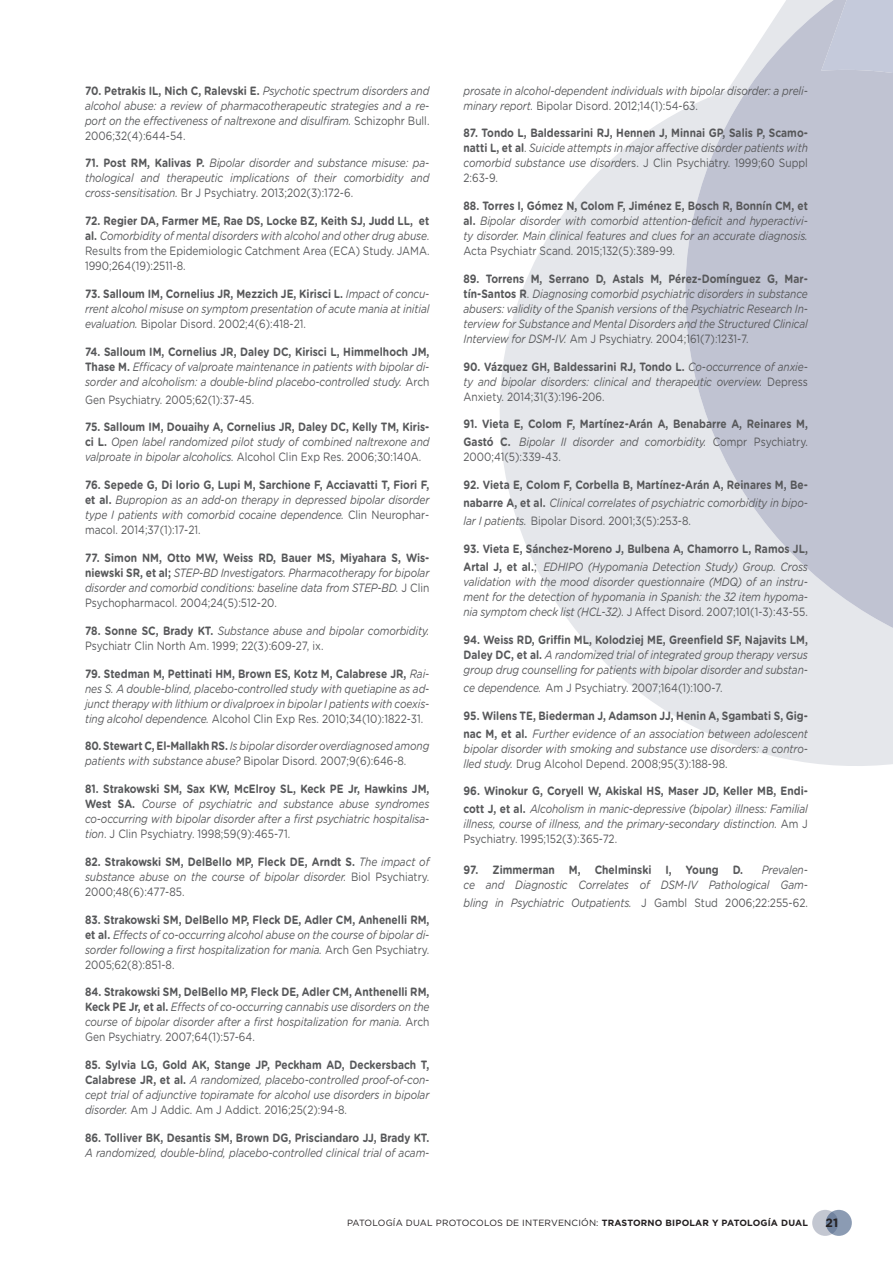
<style>
.page{position:relative;width:893px;height:1263px;background:#fff}
.page>*{position:absolute;margin:0;border:0;box-sizing:border-box;transform-origin:0 0}
.t1{font:italic 12px/15px "Gotham Rounded";letter-spacing:-.01em;color:#57585a;text-align:justify;scale:.85 1}
.t2{font:700 12px/18px "Gotham Rounded";color:#57585a;scale:.85 1}
.t3{font:12px/15px "Gotham Rounded";color:#57585a;text-align:justify;scale:.85 1}
.t4{font:700 12px "Gotham";color:#231f20}
.t5{font:9px "Gotham";letter-spacing:.02em;color:#231f20}
.s1{font-weight:700;font-style:normal}
.s2{font-style:normal}
.s3{font-weight:700}
.s4{font-style:italic}
.s5{font-weight:400;font-style:italic}
.s6{font-weight:400}
.s7{font-weight:400;font-size:13.5px}
</style>
<div class="page">
<svg style="left:812px;top:1210px;width:26px;height:26px"></svg>
<svg style="left:826px;top:1210px;width:26px;height:26px"></svg>
<svg style="left:500px;top:142px;width:393px;height:624px;fill:#e5e7eb"></svg>
<svg style="left:633px;top:0;width:260px;height:675px;fill:#c0c3d2"></svg>
<p class="t1" style="left:85px;top:82px;width:407px"><span class="s1">70. Petrakis IL, Nich C, Ralevski E.</span> Psychotic spectrum disorders and alcohol abuse: a review of pharmacotherapeutic strategies and a re&shy;port on the effectiveness of naltrexone and disulfiram. <span class="s2">Schizophr Bull.<br>2006;32(4):644-54.</span></p>
<p class="t1" style="left:85px;top:155px;width:407px"><span class="s1">71. Post RM, Kalivas P.</span> Bipolar disorder and substance misuse: pa&shy;thological and therapeutic implications of their comorbidity and cross-sensitisation. <span class="s2">Br J Psychiatry. 2013;202(3):172-6.</span></p>
<p class="t3" style="left:85px;top:213px;width:407px"><span class="s3">72. Regier DA, Farmer ME, Rae DS, Locke BZ, Keith SJ, Judd LL, et al.</span> <span class="s4">Comorbidity of mental disorders with alcohol and other drug abuse</span>.<br>Results from the Epidemiologic Catchment Area (ECA) Study. JAMA.<br>1990;264(19):2511-8.</p>
<p class="t1" style="left:85px;top:286px;width:407px"><span class="s1">73. Salloum IM, Cornelius JR, Mezzich JE, Kirisci L.</span> Impact of concu&shy;rrent alcohol misuse on symptom presentation of acute mania at initial evaluation. <span class="s2">Bipolar Disord. 2002;4(6):418-21.</span></p>
<p class="t1" style="left:85px;top:343px;width:407px"><span class="s1">74. Salloum IM, Cornelius JR, Daley DC, Kirisci L, Himmelhoch JM, Thase M.</span> Efficacy of valproate maintenance in patients with bipolar di&shy;sorder and alcoholism: a double-blind placebo-controlled study. <span class="s2">Arch</span></p>
<p class="t3" style="left:85px;top:391px;width:201px">Gen Psychiatry. 2005;62(1):37-45.</p>
<p class="t1" style="left:85px;top:419px;width:407px"><span class="s1">75. Salloum IM, Douaihy A, Cornelius JR, Daley DC, Kelly TM, Kiris&shy;ci L.</span> Open label randomized pilot study of combined naltrexone and valproate in bipolar alcoholics. <span class="s2">Alcohol Clin Exp Res. 2006;30:140A.</span></p>
<p class="t1" style="left:85px;top:477px;width:407px"><span class="s1">76. Sepede G, Di lorio G, Lupi M, Sarchione F, Acciavatti T, Fiori F, et al.</span> Bupropion as an add-on therapy in depressed bipolar disorder type I patients with comorbid cocaine dependence. <span class="s2">Clin Neurophar&shy;macol. 2014;37(1):17-21.</span></p>
<p class="t1" style="left:85px;top:550px;width:407px"><span class="s1">77. Simon NM, Otto MW, Weiss RD, Bauer MS, Miyahara S, Wis&shy;niewski SR, et al;</span> STEP-BD Investigators. Pharmacotherapy for bipolar disorder and comorbid conditions: baseline data from STEP-BD. <span class="s2">J Clin Psychopharmacol. 2004;24(5):512-20.</span></p>
<p class="t3" style="left:85px;top:622px;width:407px"><span class="s3">78. Sonne SC, Brady KT.</span> <span class="s4">Substance abuse and bipolar comorbidity.<br></span>Psychiatr Clin North Am. 1999; 22(3):609-27, ix.</p>
<p class="t1" style="left:85px;top:665px;width:407px"><span class="s1">79. Stedman M, Pettinati HM, Brown ES, Kotz M, Calabrese JR,</span> Rai&shy;nes S. A double-blind, placebo-controlled study with quetiapine as ad&shy;junct therapy with lithium or divalproex in bipolar I patients with coexis&shy;ting alcohol dependence. <span class="s2">Alcohol Clin Exp Res. 2010;34(10):1822-31.</span></p>
<p class="t1" style="left:85px;top:738px;width:407px"><span class="s1">80. Stewart C, El-Mallakh RS.</span> Is bipolar disorder overdiagnosed among patients with substance abuse? <span class="s2">Bipolar Disord. 2007;9(6):646-8.</span></p>
<p class="t1" style="left:85px;top:781px;width:407px"><span class="s1">81. Strakowski SM, Sax KW, McElroy SL, Keck PE Jr, Hawkins JM, West SA.</span> Course of psychiatric and substance abuse syndromes co-occurring with bipolar disorder after a first psychiatric hospitalisa&shy;tion<span class="s2">. J Clin Psychiatry. 1998;59(9):465-71.</span></p>
<p class="t1" style="left:85px;top:853px;width:407px"><span class="s1">82. Strakowski SM, DelBello MP, Fleck DE, Arndt S.</span> The impact of substance abuse on the course of bipolar disorder. <span class="s2">Biol Psychiatry.<br>2000;48(6):477-85.</span></p>
<p class="t1" style="left:85px;top:911px;width:407px"><span class="s1">83. Strakowski SM, DelBello MP, Fleck DE, Adler CM, Anhenelli RM, et al.</span> Effects of co-occurring alcohol abuse on the course of bipolar di&shy;sorder following a first hospitalization for mania. <span class="s2">Arch Gen Psychiatry.<br>2005;62(8):851-8.</span></p>
<p class="t1" style="left:85px;top:984px;width:407px"><span class="s1">84. Strakowski SM, DelBello MP, Fleck DE, Adler CM, Anthenelli RM, Keck PE Jr, et al.</span> Effects of co-occurring cannabis use disorders on the course of bipolar disorder after a first hospitalization for mania. <span class="s2">Arch Gen Psychiatry. 2007;64(1):57-64.</span></p>
<p class="t1" style="left:85px;top:1057px;width:407px"><span class="s1">85. Sylvia LG, Gold AK, Stange JP, Peckham AD, Deckersbach T, Calabrese JR, et al.</span> A randomized, placebo-controlled proof-of-con&shy;cept trial of adjunctive topiramate for alcohol use disorders in bipolar disorder. <span class="s2">Am J Addic. Am J Addict. 2016;25(2):94-8.</span></p>
<p class="t2" style="left:85px;top:1128px;width:407px">86. Tolliver BK, Desantis SM, Brown DG, Prisciandaro JJ, Brady KT.</p>
<p class="t1" style="left:85px;top:1144px;width:407px">A randomized, double-blind, placebo-controlled clinical trial of acam-</p>
<p class="t1" style="left:463px;top:82px;width:407px">prosate in alcohol-dependent individuals with bipolar disorder: a preli&shy;minary report. <span class="s2">Bipolar Disord. 2012;14(1):54-63.</span></p>
<p class="t1" style="left:463px;top:125px;width:407px"><span class="s1">87. Tondo L, Baldessarini RJ, Hennen J, Minnai GP, Salis P, Scamo&shy;natti L, et al</span><span class="s2">.</span> Suicide attempts in major affective disorder patients with comorbid substance use disorde<span class="s2">rs. J Clin Psychiatry. 1999;60 Suppl 2:63-9.</span></p>
<p class="t1" style="left:463px;top:198px;width:407px"><span class="s1">88. Torres I, Gómez N, Colom F, Jiménez E, Bosch R, Bonnín CM, et al.</span> Bipolar disorder with comorbid attention-deficit and hyperactivi&shy;ty disorder. Main clinical features and clues for an accurate diagnosis.</p>
<p class="t3" style="left:463px;top:243px;width:250px">Acta Psychiatr Scand. 2015;132(5):389-99.</p>
<p class="t1" style="left:463px;top:271px;width:407px"><span class="s1">89. Torrens M, Serrano D, Astals M, Pérez-Domínguez G, Mar&shy;tín-Santos R</span><span class="s2">.</span> Diagnosing comorbid psychiatric disorders in substance abusers: validity of the Spanish versions of the Psychiatric Research In&shy;terview for Substance and Mental Disorders and the Structured Clinical Interview for DSM-IV. <span class="s2">Am J Psychiatry. 2004;161(7):1231-7.</span></p>
<p class="t1" style="left:463px;top:358px;width:407px"><span class="s1">90. Vázquez GH, Baldessarini RJ, Tondo L.</span> Co-occurrence of anxie&shy;ty and bipolar disorders: clinical and therapeutic overview. <span class="s2">Depress Anxiety. 2014;31(3):196-206.</span></p>
<p class="t2" style="left:463px;top:415px;width:407px">91. Vieta E, Colom F, Martínez-Arán A, Benabarre A, Reinares M,<br>Gastó C. <span class="s5">Bipolar II disorder and comorbidity.</span> <span class="s6">Compr Psychiatry.</span></p>
<p class="t3" style="left:463px;top:449px;width:116px">2000;41(5):339-43.</p>
<p class="t2" style="left:463px;top:475px;width:407px;text-align:justify">92. Vieta E, Colom F, Corbella B, Martínez-Arán A, Reinares M, Be&shy;nabarre A, et al. <span class="s5">Clinical correlates of psychiatric comorbidity in bipo&shy;lar I patients.</span> <span class="s6">Bipolar Disord. 2001;3(5):253-8.</span></p>
<p class="t2" style="left:463px;top:539px;width:407px">93. Vieta E, Sánchez-Moreno J, Bulbena A, Chamorro L, Ramos JL,<br>Artal J, et al.<span class="s7">;</span> <span class="s5">EDHIPO (Hypomania Detection Study) Group. Cross</span></p>
<p class="t1" style="left:463px;top:574px;width:407px">validation with the mood disorder questionnaire (MDQ) of an instru&shy;ment for the detection of hypomania in Spanish: the 32 item hypoma&shy;nia symptom check list (HCL-32). <span class="s2">J Affect Disord. 2007;101(1-3):43-55.</span></p>
<p class="t1" style="left:463px;top:631px;width:407px"><span class="s1">94. Weiss RD, Griffin ML, Kolodziej ME, Greenfield SF, Najavits LM, Daley DC, et al.</span> A randomized trial of integrated group therapy versus group drug counselling for patients with bipolar disorder and substan-</p>
<p class="t3" style="left:463px;top:679px;width:306px"><span class="s4">ce dependence.</span> Am J Psychiatry. 2007;164(1):100-7.</p>
<p class="t2" style="left:463px;top:706px;width:407px">95. Wilens TE, Biederman J, Adamson JJ, Henin A, Sgambati S, Gig&shy;nac M, et al. <span class="s5">Further evidence of an association between adolescent</span></p>
<p class="t1" style="left:463px;top:740px;width:407px">bipolar disorder with smoking and substance use disorders: a contro&shy;lled study. <span class="s2">Drug Alcohol Depend. 2008;95(3):188-98.</span></p>
<p class="t2" style="left:463px;top:781px;width:407px">96. Winokur G, Coryell W, Akiskal HS, Maser JD, Keller MB, Endi&shy;cott J, et al. <span class="s5">Alcoholism in manic-depressive (bipolar) illness: Familial</span></p>
<p class="t1" style="left:463px;top:816px;width:407px">illness, course of illness, and the primary-secondary distinction. <span class="s2">Am J<br>Psychiatry. 1995;152(3):365-72.</span></p>
<p class="t2" style="left:463px;top:860px;width:331px">97. Zimmerman M, Chelminski I, Young D.</p>
<p class="t1" style="left:463px;top:862px;width:407px;text-align:right">Prevalen-<br>ce and Diagnostic Correlates of DSM-IV Pathological Gam-</p>
<p class="t1" style="left:463px;top:895px;width:407px">bling in Psychiatric Outpatients. <span class="s2">J Gambl Stud 2006;22:255-62.</span></p>
<p class="t5" style="left:347px;top:1217px;width:462px">PATOLOGÍA DUAL PROTOCOLOS DE INTERVENCIÓN: <span class="s3">TRASTORNO BIPOLAR Y PATOLOGÍA DUAL</span></p>
<p class="t4" style="left:826px;top:1215px;width:14px">21</p>
</div>
